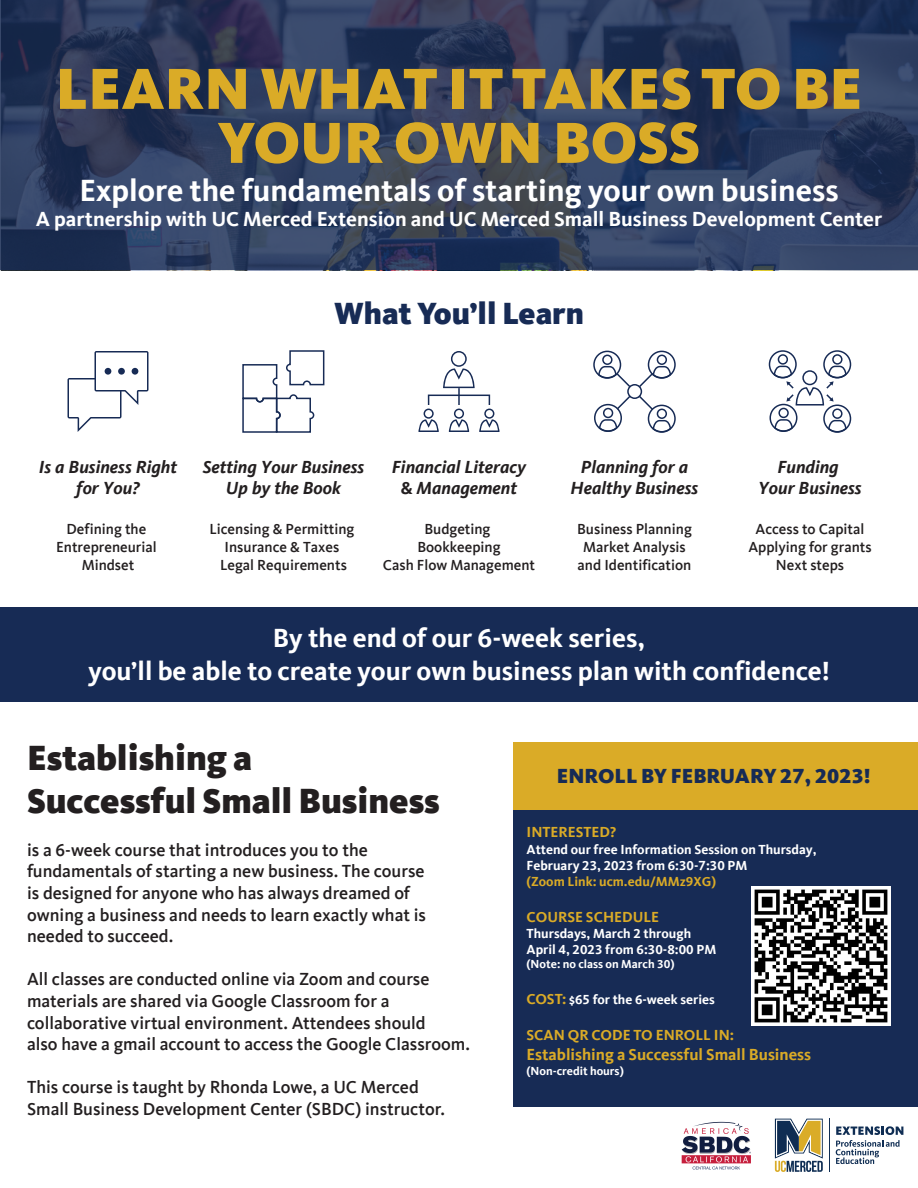
<style>
.page{position:relative;width:918px;height:1188px;background:#fff}
.page>*{position:absolute;margin:0;border:0;box-sizing:border-box;transform-origin:0 0}
.t1{font:900 60px/54px "Kievit Offc Pro";color:#daab27;text-align:center}
.t2{font:900 36px/43.2px "Kievit Offc Pro";color:#231f20}
.t3{font:700 31.5px "Kievit Offc Pro";color:#fff}
.t4{font:900 31.5px "Kievit Offc Pro";color:#172b55}
.t5{font:700 27px/32.4px "Kievit Offc Pro";color:#fff;text-align:center}
.t6{font:700 21px "Kievit Offc Pro";color:#fff}
.t7{font:900 21px "Kievit Offc Pro";color:#172b55}
.t8{font:500 18px/21.6px "Kievit Offc Pro";color:#231f20}
.t9{font:italic 700 18px/21.6px "Kievit Offc Pro";color:#231f20;text-align:center}
.t10{font:700 16.5px "Kievit Offc Pro";color:#daab27}
.t11{font:500 15px/18px "Kievit Offc Pro";color:#231f20;text-align:center}
.t12{font:700 15px "Kievit Offc Pro";color:#daab27}
.t13{font:700 13.5px/15.9px "Kievit Offc Pro";color:#fff}
.t14{font:700 13.5px "Kievit Offc Pro";color:#daab27}
.t15{font:700 12px "Kievit Offc Pro";color:#fff}
.s1{font-style:normal}
.s2{font-size:15px;color:#daab27}
</style>
<div class="page">
<div style="left:0;top:607px;width:918px;height:94px;background:#172b55"></div>
<svg style="left:0;top:0;width:918px;height:270px;background:#2e3c5d"></svg>
<div style="left:602px;top:355px;width:11px;height:10px;border:2px solid #172b55;border-radius:50%"></div>
<div style="left:593px;top:351px;width:28px;height:28px;border:2px solid #172b55;border-radius:50%"></div>
<div style="left:657px;top:355px;width:10px;height:10px;border:2px solid #172b55;border-radius:50%"></div>
<div style="left:648px;top:351px;width:28px;height:28px;border:2px solid #172b55;border-radius:50%"></div>
<div style="left:657px;top:409px;width:10px;height:10px;border:2px solid #172b55;border-radius:50%"></div>
<svg style="left:652px;top:419px;width:20px;height:14px"></svg>
<div style="left:648px;top:405px;width:28px;height:28px;border:2px solid #172b55;border-radius:50%"></div>
<div style="left:603px;top:408px;width:10px;height:10px;border:2px solid #172b55;border-radius:50%"></div>
<svg style="left:598px;top:418px;width:20px;height:14px"></svg>
<div style="left:594px;top:404px;width:28px;height:28px;border:2px solid #172b55;border-radius:50%"></div>
<svg style="left:597px;top:365px;width:75px;height:47px"></svg>
<div style="left:628px;top:385px;width:13px;height:13px;background:#fff;border-radius:50%"></div>
<div style="left:627px;top:384px;width:15px;height:15px;border:2px solid #172b55;border-radius:50%"></div>
<svg style="left:418px;top:351px;width:82px;height:81px"></svg>
<svg style="left:68px;top:351px;width:80px;height:81px"></svg>
<div style="left:105px;top:368px;width:6px;height:7px;background:#172b55;border-radius:50%"></div>
<div style="left:118px;top:368px;width:7px;height:7px;background:#172b55;border-radius:50%"></div>
<div style="left:132px;top:368px;width:6px;height:7px;background:#172b55;border-radius:50%"></div>
<div style="left:778px;top:354px;width:10px;height:11px;border:2px solid #172b55;border-radius:50%"></div>
<div style="left:769px;top:350px;width:28px;height:28px;border:2px solid #172b55;border-radius:50%"></div>
<div style="left:832px;top:354px;width:11px;height:11px;border:2px solid #172b55;border-radius:50%"></div>
<div style="left:823px;top:350px;width:28px;height:28px;border:2px solid #172b55;border-radius:50%"></div>
<div style="left:832px;top:408px;width:11px;height:11px;border:2px solid #172b55;border-radius:50%"></div>
<svg style="left:827px;top:419px;width:21px;height:14px"></svg>
<div style="left:823px;top:405px;width:28px;height:28px;border:2px solid #172b55;border-radius:50%"></div>
<div style="left:778px;top:408px;width:11px;height:10px;border:2px solid #172b55;border-radius:50%"></div>
<svg style="left:773px;top:418px;width:21px;height:14px"></svg>
<div style="left:769px;top:404px;width:28px;height:28px;border:2px solid #172b55;border-radius:50%"></div>
<svg style="left:773px;top:365px;width:75px;height:41px"></svg>
<svg style="left:242px;top:350px;width:83px;height:83px"></svg>
<div style="left:513px;top:810px;width:405px;height:297px;background:#172b55"></div>
<img style="left:752px;top:886px;width:139px;height:140px">
<div style="left:513px;top:742px;width:405px;height:68px;background:#daab27"></div>
<svg style="left:836px;top:1126px;width:67px;height:38px"></svg>
<hr style="left:829px;top:1119px;width:1px;height:53px;background:#0e2d53">
<svg style="left:775px;top:1119px;width:48px;height:53px"></svg>
<img style="left:681px;top:1121px;width:70px;height:49px">
<h1 class="t1" style="left:55px;top:61px;width:809px">LEARN WHAT IT TAKES TO BE<br>YOUR OWN BOSS</h1>
<h3 class="t3" style="left:79px;top:171px;width:761px">Explore the fundamentals of starting your own business</h3>
<p class="t6" style="left:36px;top:206px;width:848px">A partnership with UC Merced Extension and UC Merced Small Business Development Center</p>
<h3 class="t4" style="left:334px;top:294px;width:251px">What You’ll Learn</h3>
<p class="t9" style="left:39px;top:456px;width:140px">Is a Business Right for You?</p>
<p class="t11" style="left:56px;top:520px;width:102px">Defining the<br>Entrepreneurial<br>Mindset</p>
<p class="t9" style="left:203px;top:456px;width:163px">Setting Your Business<br>Up by the Book</p>
<p class="t11" style="left:209px;top:520px;width:147px">Licensing &amp; Permitting<br>Insurance &amp; Taxes<br>Legal Requirements</p>
<p class="t9" style="left:392px;top:456px;width:136px">Financial Literacy <span class="s1">&amp;</span> Management</p>
<p class="t11" style="left:383px;top:520px;width:154px">Budgeting<br>Bookkeeping<br>Cash Flow Management</p>
<p class="t9" style="left:571px;top:456px;width:129px">Planning for a<br>Healthy Business</p>
<p class="t11" style="left:577px;top:520px;width:116px">Business Planning<br>Market Analysis and Identification</p>
<p class="t9" style="left:758px;top:456px;width:105px">Funding<br>Your Business</p>
<p class="t11" style="left:748px;top:520px;width:125px">Access to Capital<br>Applying for grants<br>Next steps</p>
<h3 class="t5" style="left:88px;top:622px;width:744px">By the end of our 6-week series,<br>you’ll be able to create your own business plan with confidence!</h3>
<h2 class="t2" style="left:27px;top:736px;width:414px">Establishing a<br>Successful Small Business</h2>
<p class="t8" style="left:27px;top:839px;width:401px">is a 6-week course that introduces you to the fundamentals of starting a new business. The course is designed for anyone who has always dreamed of owning a business and needs to learn exactly what is needed to succeed.</p>
<p class="t8" style="left:27px;top:969px;width:445px">All classes are conducted online via Zoom and course materials are shared via Google Classroom for a collaborative virtual environment. Attendees should<br>also have a gmail account to access the Google Classroom.</p>
<p class="t8" style="left:27px;top:1077px;width:419px">This course is taught by Rhonda Lowe, a UC Merced<br>Small Business Development Center (SBDC) instructor.</p>
<p class="t7" style="left:557px;top:763px;width:315px">ENROLL BY FEBRUARY 27, 2023!</p>
<p class="t12" style="left:526px;top:823px;width:91px">INTERESTED?</p>
<p class="t13" style="left:526px;top:841px;width:292px">Attend our free Information Session on Thursday,<br>February 23, 2023 from 6:30-7:30 PM</p>
<p class="t14" style="left:526px;top:873px;width:191px">(Zoom Link: ucm.edu/MMz9XG)</p>
<p class="t12" style="left:526px;top:908px;width:134px">COURSE SCHEDULE</p>
<p class="t13" style="left:526px;top:925px;width:191px">Thursdays, March 2 through<br>April 4, 2023 from 6:30-8:00 PM</p>
<p class="t15" style="left:526px;top:957px;width:150px">(Note: no class on March 30)</p>
<p class="t13" style="left:526px;top:992px;width:190px"><span class="s2">COST:</span> $65 for the 6-week series</p>
<p class="t12" style="left:526px;top:1026px;width:209px">SCAN QR CODE TO ENROLL IN:</p>
<p class="t10" style="left:526px;top:1045px;width:286px">Establishing a Successful Small Business</p>
<p class="t15" style="left:526px;top:1063px;width:99px">(Non-credit hours)</p>
</div>
